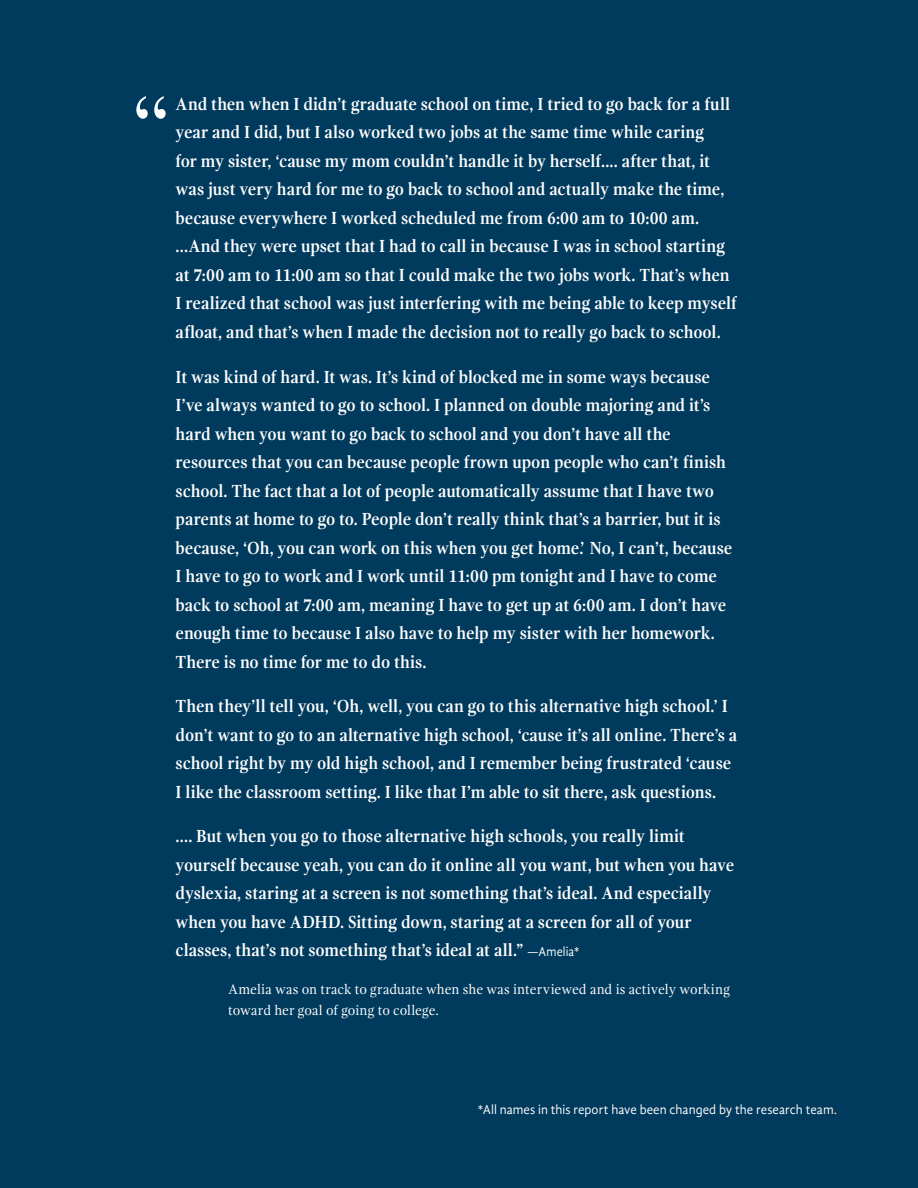
<style>
.page{position:relative;width:918px;height:1188px;background:#003a5d}
.page>*{position:absolute;margin:0;border:0;box-sizing:border-box;transform-origin:0 0}
.Quote_reversed{font:700 18px/28.5px "Gandhi Serif";letter-spacing:-.01em;color:#fff;scale:.9 1}
.Body_reversed{font:14.25px/21px "Gandhi Serif";color:#fff;scale:.95 1}
.Body_reversed-2{font:13.5px "Gandhi Sans";letter-spacing:.005em;color:#fff;scale:.95 1}
.s1{font-family:"Gandhi Sans";font-weight:400;font-size:13.5px}
</style>
<div class="page">
<svg style="left:136px;top:96px;width:30px;height:23px"></svg>
<p class="Quote_reversed" style="left:176px;top:90px;width:625px">And then when I didn’t graduate school on time, I tried to go back for a full year and I did, but I also worked two jobs at the same time while caring<br>for my sister, ‘cause my mom couldn’t handle it by herself.... after that, it was just very hard for me to go back to school and actually make the time, because everywhere I worked scheduled me from 6:00 am to 10:00 am. ...And they were upset that I had to call in because I was in school starting at 7:00 am to 11:00 am so that I could make the two jobs work. That’s when I realized that school was just interfering with me being able to keep myself afloat, and that’s when I made the decision not to really go back to school.</p>
<p class="Quote_reversed" style="left:176px;top:362px;width:620px">It was kind of hard. It was. It’s kind of blocked me in some ways because I’ve always wanted to go to school. I planned on double majoring and it’s hard when you want to go back to school and you don’t have all the resources that you can because people frown upon people who can’t finish school. The fact that a lot of people automatically assume that I have two parents at home to go to. People don’t really think that’s a barrier, but it is because, ‘Oh, you can work on this when you get home.’ No, I can’t, because I have to go to work and I work until 11:00 pm tonight and I have to come back to school at 7:00 am, meaning I have to get up at 6:00 am. I don’t have enough time to because I also have to help my sister with her homework.<br>There is no time for me to do this.</p>
<p class="Quote_reversed" style="left:176px;top:692px;width:626px">Then they’ll tell you, ‘Oh, well, you can go to this alternative high school.’ I don’t want to go to an alternative high school, ‘cause it’s all online. There’s a school right by my old high school, and I remember being frustrated ‘cause I like the classroom setting. I like that I’m able to sit there, ask questions.</p>
<p class="Quote_reversed" style="left:176px;top:822px;width:622px">.... But when you go to those alternative high schools, you really limit yourself because yeah, you can do it online all you want, but when you have dyslexia, staring at a screen is not something that’s ideal. And especially when you have ADHD. Sitting down, staring at a screen for all of your classes, that’s not something that’s ideal at all.” <span class="s1">—Amelia*</span></p>
<p class="Body_reversed" style="left:228px;top:978px;width:530px">Amelia was on track to graduate when she was interviewed and is actively working toward her goal of going to college.</p>
<p class="Body_reversed-2" style="left:478px;top:1102px;width:379px">*All names in this report have been changed by the research team.</p>
</div>
